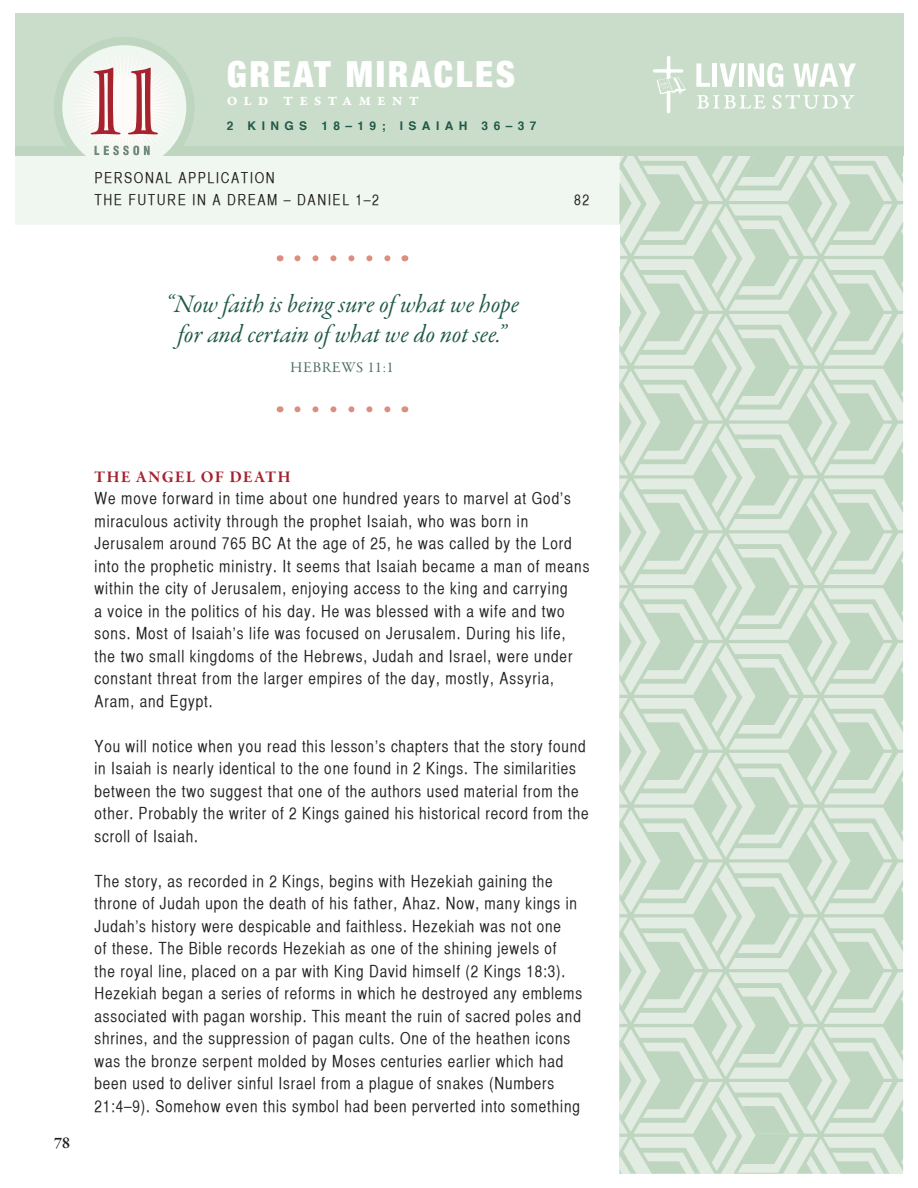
<style>
.page{position:relative;width:918px;height:1188px;background:#fff}
.page>*{position:absolute;margin:0;border:0;box-sizing:border-box;transform-origin:0 0}
.t1{font:900 condensed 36px "Helvetica Neue";color:#fff}
.Highlights____Chapte{font:25.5px/30px "Garamond Premr Pro It Subh";letter-spacing:.005em;color:#20594a;text-align:center}
.Body____Indent{font:16.5px/22.5px "Helvetica CY Plain";letter-spacing:.05em;color:#231f20}
.Body{font:16.5px/22.5px "Helvetica CY Plain";letter-spacing:.055em;color:#231f20}
.Headlines{font:16.5px "Garamond Premr Pro Bd Subh";letter-spacing:.09em;color:#a7222f}
.t2{font:600 16.5px "Garamond Premr Pro";color:#231f20}
.Lesson_TOC{font:15px/22.5px "Helvetica CY Plain";letter-spacing:.1em;color:#231f20}
.Highlights____Chapte-2{font:15px "Garamond Premr Pro Subh";letter-spacing:.065em;color:#4d6f63}
.t3{font:13.5px "Garamond Premr Pro Bd Capt";letter-spacing:.47em;color:#fff}
.t4{font:700 12px "Helvetica";letter-spacing:.45em;color:#20594a}
</style>
<div class="page">
<div style="left:15px;top:13px;width:888px;height:137px;background:#caddca"></div>
<div style="left:15px;top:150px;width:605px;height:164px;background:#f0f6f0"></div>
<div style="left:15px;top:147px;width:888px;height:9px;background:#bed5bf"></div>
<svg style="left:619px;top:156px;width:284px;height:1018px"></svg>
<svg style="left:653px;top:56px;width:33px;height:58px"></svg>
<svg style="left:696px;top:63px;width:14px;height:24px"></svg>
<hr style="left:713px;top:63px;width:4px;height:24px;background:#fff">
<svg style="left:720px;top:63px;width:17px;height:24px"></svg>
<div style="left:739px;top:63px;width:5px;height:24px;background:#fff"></div>
<svg style="left:748px;top:63px;width:35px;height:24px"></svg>
<svg style="left:793px;top:63px;width:63px;height:24px"></svg>
<svg style="left:697px;top:95px;width:68px;height:14px"></svg>
<svg style="left:772px;top:95px;width:83px;height:14px"></svg>
<div style="left:0;top:225px;width:620px;height:101px;background:#fff"></div>
<svg style="left:54px;top:37px;width:141px;height:119px"></svg>
<svg style="left:297px;top:255px;width:94px;height:6px"></svg>
<svg style="left:297px;top:406px;width:94px;height:6px"></svg>
<h1 class="t1" style="left:227px;top:45px;width:44px">GREAT</h1>
<h1 class="t1" style="left:346px;top:45px;width:51px">MIRACLES</h1>
<p class="t3" style="left:227px;top:93px;width:193px">OLD TESTAMENT</p>
<p class="t4" style="left:227px;top:116px;width:47px">2 K INGS</p>
<p class="t4" style="left:321px;top:116px;width:100px">18–19; ISAIAH</p>
<p class="t4" style="left:482px;top:116px;width:56px">36–37</p>
<p class="Lesson_TOC" style="left:94px;top:166px;width:286px">PERSONAL APPLICATION<br>THE FUTURE IN A DREAM – DANIEL 1–2</p>
<p class="Highlights____Chapte" style="left:165px;top:291px;width:355px">“Now faith is being sure of what we hope for and certain of what we do not see.”</p>
<p class="Highlights____Chapte-2" style="left:291px;top:359px;width:104px">HEBREWS 11:1</p>
<p class="Lesson_TOC" style="left:574px;top:189px;width:17px">82</p>
<p class="t2" style="left:54px;top:1132px;width:18px">78</p>
<p class="Headlines" style="left:95px;top:467px;width:198px">THE ANGEL OF DEATH</p>
<p class="Body" style="left:94px;top:487px;width:496px">We move forward in time about one hundred years to marvel at God’s miraculous activity through the prophet Isaiah, who was born in Jerusalem around 765 BC At the age of 25, he was called by the Lord into the prophetic ministry. It seems that Isaiah became a man of means within the city of Jerusalem, enjoying access to the king and carrying<br>a voice in the politics of his day. He was blessed with a wife and two sons. Most of Isaiah’s life was focused on Jerusalem. During his life, the two small kingdoms of the Hebrews, Judah and Israel, were under constant threat from the larger empires of the day, mostly, Assyria, Aram, and Egypt.</p>
<p class="Body____Indent" style="left:94px;top:735px;width:496px">You will notice when you read this lesson’s chapters that the story found in Isaiah is nearly identical to the one found in 2 Kings. The similarities between the two suggest that one of the authors used material from the other. Probably the writer of 2 Kings gained his historical record from the scroll of Isaiah.</p>
<p class="Body____Indent" style="left:94px;top:870px;width:489px">The story, as recorded in 2 Kings, begins with Hezekiah gaining the throne of Judah upon the death of his father, Ahaz. Now, many kings in Judah’s history were despicable and faithless. Hezekiah was not one<br>of these. The Bible records Hezekiah as one of the shining jewels of<br>the royal line, placed on a par with King David himself (2 Kings 18:3).<br>Hezekiah began a series of reforms in which he destroyed any emblems associated with pagan worship. This meant the ruin of sacred poles and shrines, and the suppression of pagan cults. One of the heathen icons was the bronze serpent molded by Moses centuries earlier which had been used to deliver sinful Israel from a plague of snakes (Numbers 21:4–9). Somehow even this symbol had been perverted into something</p>
</div>
